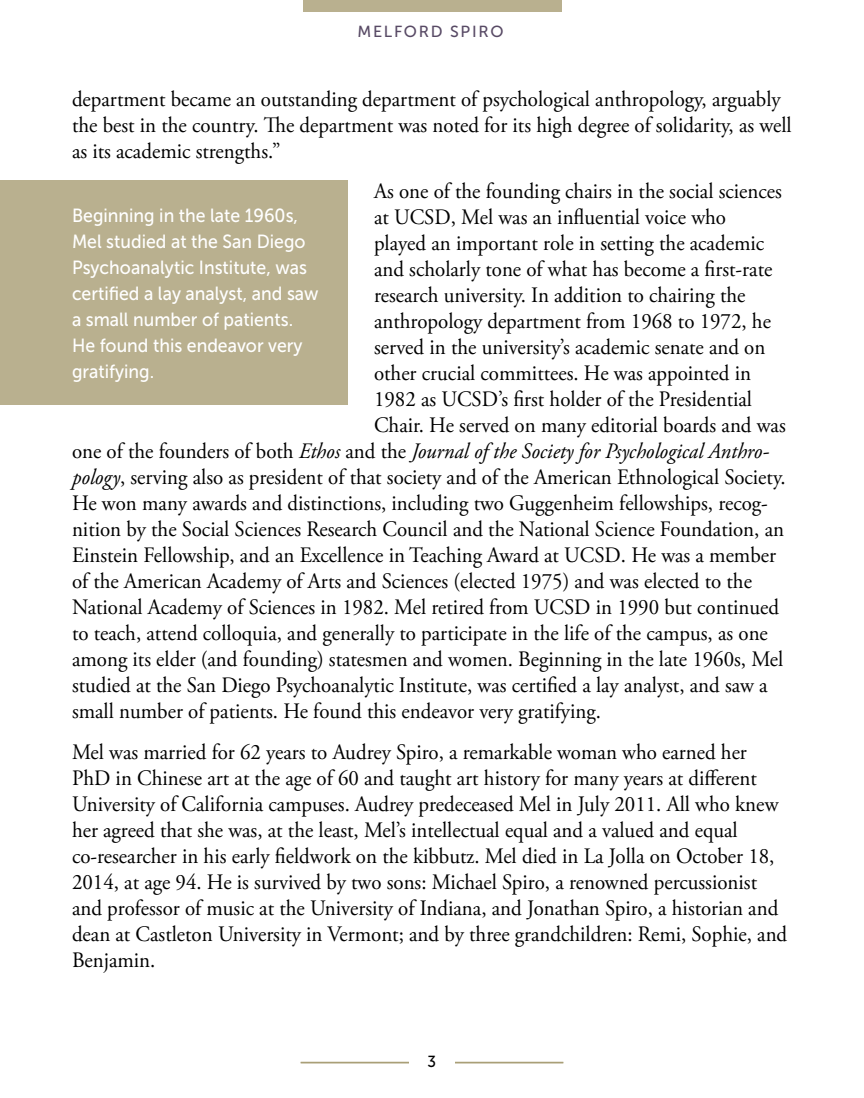
<style>
.page{position:relative;width:864px;height:1098px;background:#fff}
.page>*{position:absolute;margin:0;border:0;box-sizing:border-box;transform-origin:0 0}
.t1{font:22px/26px "Adobe Garamond Pro";color:#000001;scale:.95 1}
.t2{font:italic 22px "Adobe Garamond Pro";color:#000001;scale:.95 1}
.t3{font:19px/26px "Museo Sans 500";color:#fff;scale:.93 1}
.t4{font:16px "Museo Sans 500";letter-spacing:.11em;color:#584a65}
.t5{font:16px "Museo Sans 500";color:#000001;scale:.95 1}
.s1{font-style:normal}
.s2{font-style:italic}
</style>
<div class="page">
<hr style="left:301px;top:1062px;width:262px;height:1px;background:#a09569">
<hr style="left:301px;top:1063px;width:262px;height:1px;background:#a09569">
<div style="left:409px;top:1055px;width:45px;height:27px;background:#fff"></div>
<div style="left:303px;top:0;width:258px;height:12px;background:#b9b08f"></div>
<div style="left:0;top:180px;width:347px;height:225px;background:#b9b08f"></div>
<p class="t4" style="left:357px;top:23px;width:148px">MELFORD SPIRO</p>
<p class="t1" style="left:72px;top:87px;width:759px">department became an outstanding department of psychological anthropology, arguably the best in the country. The department was noted for its high degree of solidarity, as well as its academic strengths.”</p>
<p class="t1" style="left:374px;top:179px;width:431px">As one of the founding chairs in the social sciences</p>
<p class="t1" style="left:374px;top:205px;width:372px">at UCSD, Mel was an influential voice who</p>
<p class="t1" style="left:374px;top:231px;width:412px">played an important role in setting the academic</p>
<p class="t1" style="left:374px;top:257px;width:421px">and scholarly tone of what has become a first-rate</p>
<p class="t1" style="left:374px;top:283px;width:392px">research university. In addition to chairing the</p>
<p class="t1" style="left:374px;top:309px;width:419px">anthropology department from 1968 to 1972, he</p>
<p class="t1" style="left:374px;top:335px;width:414px">served in the university’s academic senate and on</p>
<p class="t1" style="left:374px;top:361px;width:398px">other crucial committees. He was appointed in</p>
<p class="t1" style="left:374px;top:387px;width:400px">1982 as UCSD’s first holder of the Presidential</p>
<p class="t1" style="left:374px;top:413px;width:435px">Chair. He served on many editorial boards and was</p>
<p class="t2" style="left:72px;top:438px;width:735px"><span class="s1">one of the founders of both</span> Ethos <span class="s1">and the</span> Journal of the Society for Psychological Anthro-</p>
<p class="t1" style="left:72px;top:465px;width:753px"><span class="s2">pology</span>, serving also as president of that society and of the American Ethnological Society.</p>
<p class="t1" style="left:72px;top:491px;width:734px">He won many awards and distinctions, including two Guggenheim fellowships, recog-</p>
<p class="t1" style="left:72px;top:517px;width:751px">nition by the Social Sciences Research Council and the National Science Foundation, an</p>
<p class="t1" style="left:72px;top:543px;width:743px">Einstein Fellowship, and an Excellence in Teaching Award at UCSD. He was a member</p>
<p class="t1" style="left:72px;top:569px;width:717px">of the American Academy of Arts and Sciences (elected 1975) and was elected to the</p>
<p class="t1" style="left:72px;top:595px;width:746px">National Academy of Sciences in 1982. Mel retired from UCSD in 1990 but continued</p>
<p class="t1" style="left:72px;top:621px;width:734px">to teach, attend colloquia, and generally to participate in the life of the campus, as one</p>
<p class="t1" style="left:72px;top:647px;width:750px">among its elder (and founding) statesmen and women. Beginning in the late 1960s, Mel</p>
<p class="t1" style="left:72px;top:673px;width:734px">studied at the San Diego Psychoanalytic Institute, was certified a lay analyst, and saw a</p>
<p class="t1" style="left:72px;top:699px;width:558px">small number of patients. He found this endeavor very gratifying.</p>
<p class="t1" style="left:72px;top:740px;width:754px">Mel was married for 62 years to Audrey Spiro, a remarkable woman who earned her PhD in Chinese art at the age of 60 and taught art history for many years at different University of California campuses. Audrey predeceased Mel in July 2011. All who knew her agreed that she was, at the least, Mel’s intellectual equal and a valued and equal co-researcher in his early fieldwork on the kibbutz. Mel died in La Jolla on October 18, 2014, at age 94. He is survived by two sons: Michael Spiro, a renowned percussionist and professor of music at the University of Indiana, and Jonathan Spiro, a historian and dean at Castleton University in Vermont; and by three grandchildren: Remi, Sophie, and Benjamin.</p>
<p class="t3" style="left:72px;top:202px;width:267px">Beginning in the late 1960s,<br>Mel studied at the San Diego<br>Psychoanalytic Institute, was certified a lay analyst, and saw a small number of patients.<br>He found this endeavor very gratifying.</p>
<p class="t5" style="left:427px;top:1052px;width:11px">3</p>
</div>
